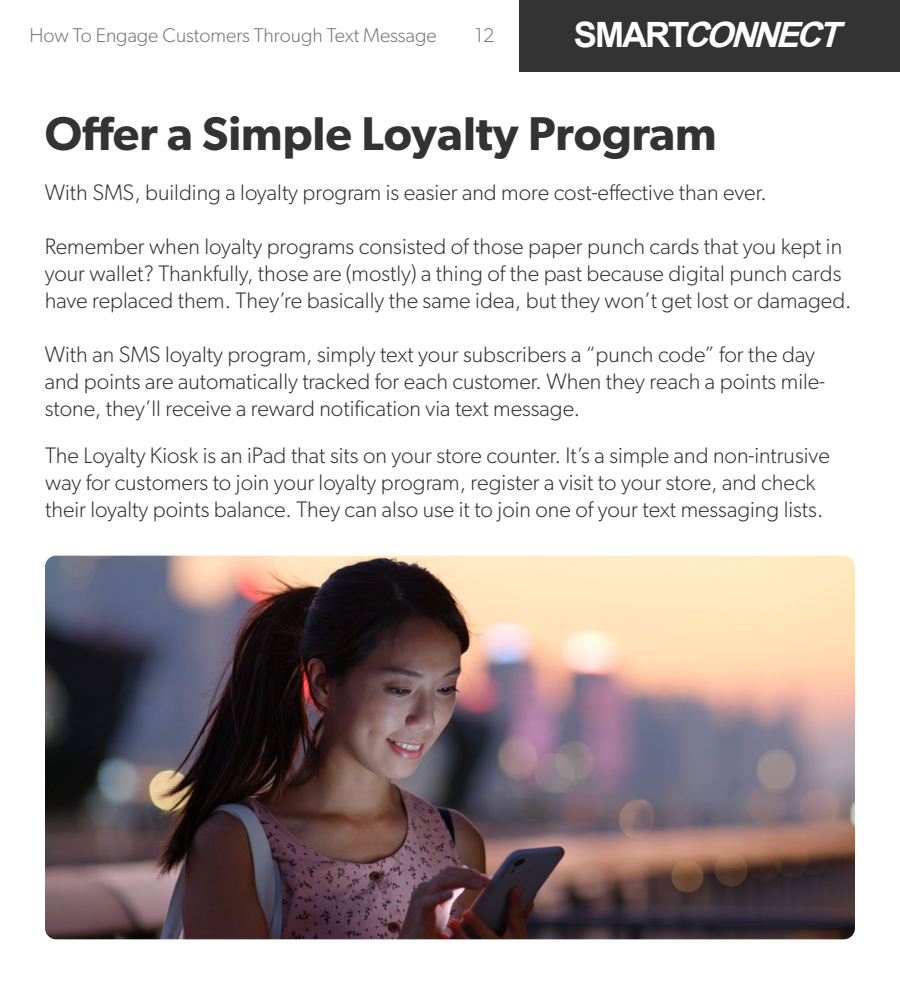
<style>
.page{position:relative;width:900px;height:990px;background:#fff}
.page>*{position:absolute;margin:0;border:0;box-sizing:border-box;transform-origin:0 0}
.t1{font:600 47.5px "Gibson";color:#333}
.t2{font:italic 700 34.88px "Arial";color:#fff}
.t3{font:300 22.5px/27px "Gibson";color:#333}
.t4{font:300 20px "Gibson";color:#757575}
.s1{font-style:normal}
</style>
<div class="page">
<div style="left:520px;top:0;width:380px;height:72px;background:#333"></div>
<img style="left:45px;top:556px;width:810px;height:383px">
<p class="t4" style="left:30px;top:23px;width:409px">How To Engage Customers Through Text Message</p>
<p class="t4" style="left:475px;top:23px;width:21px">12</p>
<h2 class="t2" style="left:574px;top:10px;width:280px"><span class="s1">S M A R T</span>CONNECT</h2>
<h1 class="t1" style="left:45px;top:106px;width:673px">Offer a Simple Loyalty Program</h1>
<p class="t3" style="left:45px;top:179px;width:724px">With SMS, building a loyalty program is easier and more cost-effective than ever.</p>
<p class="t3" style="left:45px;top:233px;width:808px">Remember when loyalty programs consisted of those paper punch cards that you kept in your wallet? Thankfully, those are (mostly) a thing of the past because digital punch cards have replaced them. They’re basically the same idea, but they won’t get lost or damaged.</p>
<p class="t3" style="left:45px;top:341px;width:782px">With an SMS loyalty program, simply text your subscribers a “punch code” for the day and points are automatically tracked for each customer. When they reach a points mile&shy;stone, they’ll receive a reward notification via text message.</p>
<p class="t3" style="left:45px;top:442px;width:786px">The Loyalty Kiosk is an iPad that sits on your store counter. It’s a simple and non-intrusive way for customers to join your loyalty program, register a visit to your store, and check their loyalty points balance. They can also use it to join one of your text messaging lists.</p>
</div>
